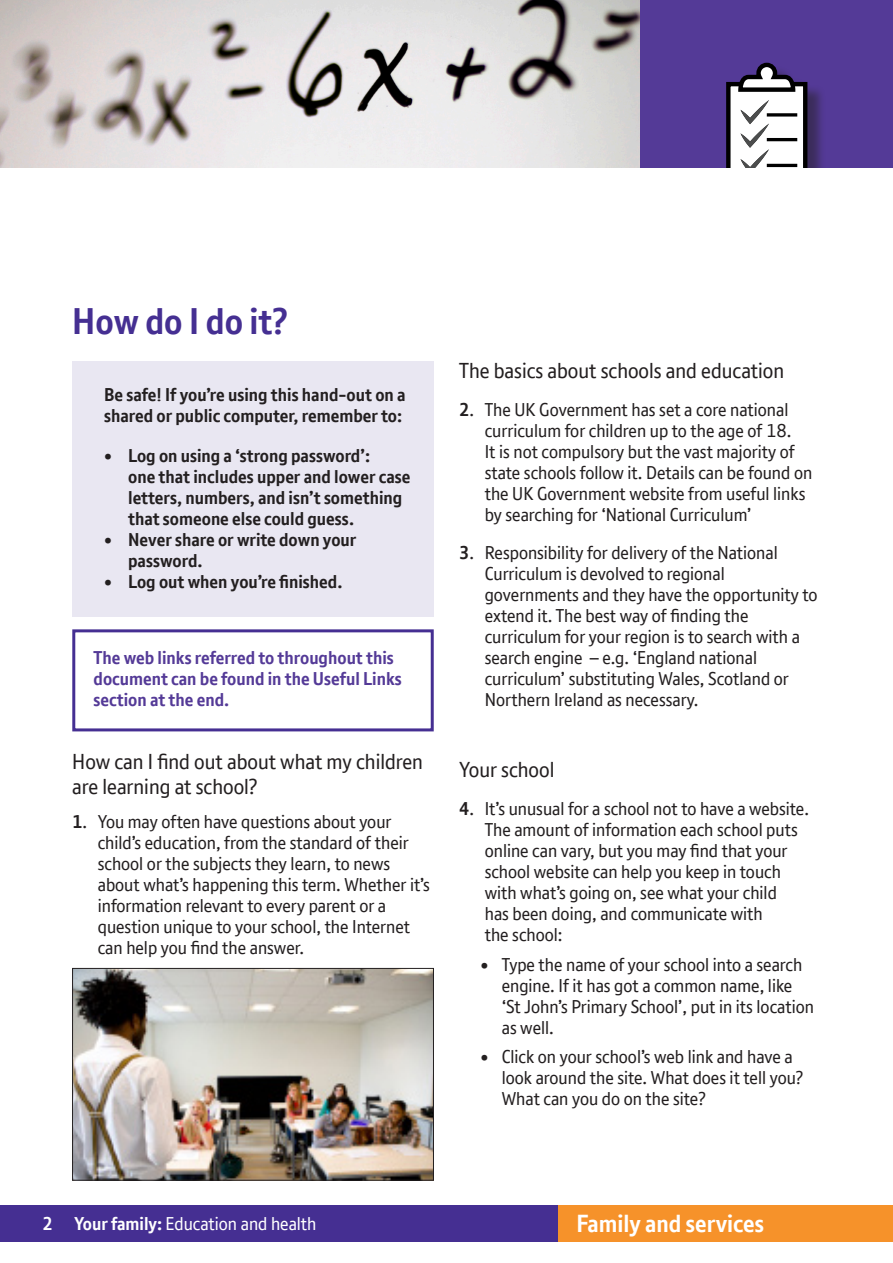
<style>
.page{position:relative;width:893px;height:1263px;background:#fff}
.page>*{position:absolute;margin:0;border:0;box-sizing:border-box;transform-origin:0 0}
.t1{font:700 36px "BT Font";color:#452f92}
.t2{font:700 24px "BT Font";color:#fff}
.Body_copy_headers{font:21px/25.5px "BT Font";color:#231f20}
.Body_copy{font:18px/21px "BT Font";color:#231f20}
.t3{font:700 18px/21px "BT Font";color:#231f20}
.Body_copy-2{font:700 18px/21px "BT Font";color:#543a97}
.t4{font:18px "BT Font";color:#fff}
.s1{font-weight:700}
</style>
<div class="page">
<div style="left:0;top:1205px;width:893px;height:37px;background:#452f92"></div>
<div style="left:558px;top:1205px;width:335px;height:37px;background:#f6922a"></div>
<div style="left:72px;top:361px;width:362px;height:256px;background:#e9e7f2"></div>
<div style="left:640px;top:0;width:253px;height:168px;background:#543a97"></div>
<img style="left:0;top:0;width:640px;height:168px">
<div style="left:728px;top:66px;width:98px;height:145px;background:#231f20;opacity:.5"></div>
<svg style="left:728px;top:62px;width:82px;height:106px;background:#aeaab7"></svg>
<div style="left:640px;top:168px;width:253px;height:54px;background:#fff"></div>
<img style="left:74px;top:970px;width:358px;height:208px">
<div style="left:72px;top:968px;width:362px;height:212px;border:1px solid #231f20"></div>
<div style="left:72px;top:629px;width:362px;height:102px;border:3px solid #452f92"></div>
<p class="t1" style="left:72px;top:297px;width:217px">How do I do it?</p>
<p class="t3" style="left:104px;top:384px;width:303px">Be safe! If you’re using this hand-out on a shared or public computer, remember to:</p>
<p class="t3" style="left:128px;top:445px;width:284px;text-indent:-24px">• Log on using a ‘strong password’:<br>one that includes upper and lower case letters, numbers, and isn’t something that someone else could guess.</p>
<p class="t3" style="left:128px;top:529px;width:230px;text-indent:-24px">• Never share or write down your password.</p>
<p class="t3" style="left:104px;top:571px;width:240px">• Log out when you’re finished.</p>
<p class="Body_copy-2" style="left:94px;top:648px;width:310px">The web links referred to throughout this document can be found in the Useful Links section at the end.</p>
<p class="Body_copy_headers" style="left:72px;top:748px;width:352px">How can I find out about what my children are learning at school?</p>
<p class="Body_copy" style="left:98px;top:811px;width:333px;text-indent:-26px"><span class="s1">1</span>. You may often have questions about your child’s education, from the standard of their school or the subjects they learn, to news about what’s happening this term. Whether it’s information relevant to every parent or a question unique to your school, the Internet can help you find the answer.</p>
<p class="Body_copy_headers" style="left:459px;top:357px;width:326px">The basics about schools and education</p>
<p class="Body_copy" style="left:485px;top:398px;width:329px;text-indent:-26px"><span class="s1">2</span>. The UK Government has set a core national curriculum for children up to the age of 18.<br>It is not compulsory but the vast majority of state schools follow it. Details can be found on the UK Government website from useful links by searching for ‘National Curriculum’</p>
<p class="Body_copy" style="left:485px;top:541px;width:334px;text-indent:-26px"><span class="s1">3</span>. Responsibility for delivery of the National Curriculum is devolved to regional governments and they have the opportunity to extend it. The best way of finding the curriculum for your region is to search with a search engine – e.g. ‘England national curriculum’ substituting Wales, Scotland or Northern Ireland as necessary.</p>
<p class="Body_copy_headers" style="left:459px;top:757px;width:97px">Your school</p>
<p class="Body_copy" style="left:485px;top:798px;width:326px;text-indent:-26px"><span class="s1">4</span>. It’s unusual for a school not to have a website.<br>The amount of information each school puts online can vary, but you may find that your school website can help you keep in touch with what’s going on, see what your child<br>has been doing, and communicate with<br>the school:</p>
<p class="Body_copy" style="left:502px;top:954px;width:314px;text-indent:-21px">• Type the name of your school into a search engine. If it has got a common name, like ‘St John’s Primary School’, put in its location as well.</p>
<p class="Body_copy" style="left:502px;top:1046px;width:303px;text-indent:-21px">• Click on your school’s web link and have a look around the site. What does it tell you?<br>What can you do on the site?</p>
<p class="t4" style="left:43px;top:1212px;width:275px"><span class="s1">2 Your family:</span> Education and health</p>
<h2 class="t2" style="left:576px;top:1208px;width:189px">Family and services</h2>
</div>
